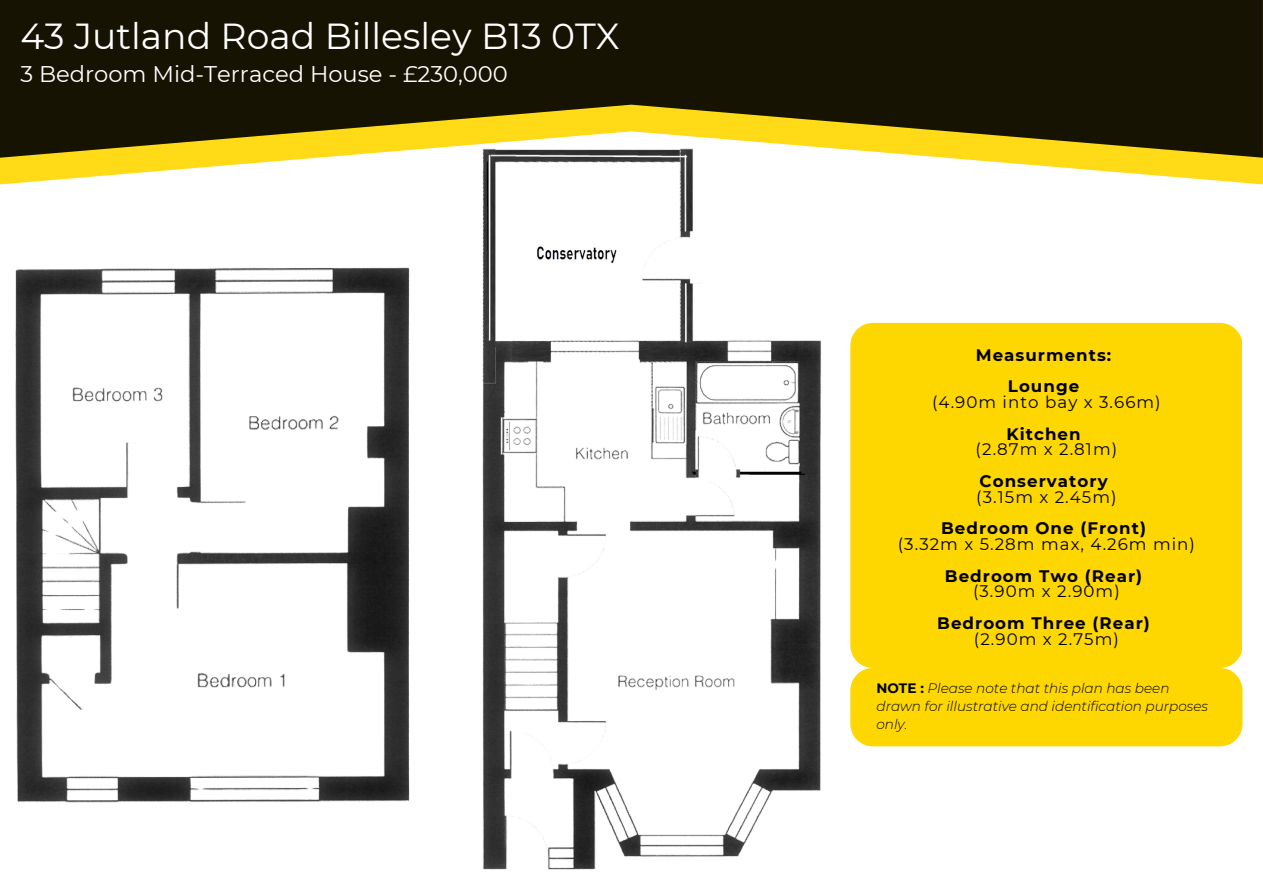
<style>
.page{position:relative;width:1263px;height:894px;background:#fff}
.page>*{position:absolute;margin:0;border:0;box-sizing:border-box;transform-origin:0 0}
.t1{font:36.15px "Montserrat";color:#fff}
.t2{font:22.65px "Montserrat";color:#fff}
.t3{font:16.65px/15.8px "Montserrat";letter-spacing:.065em;color:#000;text-align:center}
.t4{font:700 16.65px/15.8px "Montserrat";letter-spacing:.065em;color:#000;text-align:center}
.t5{font:italic 300 13.65px/18px "Montserrat";color:#000}
.s1{font-weight:700}
.s2{font-weight:400}
.s3{font-weight:700;font-style:normal}
</style>
<div class="page">
<svg style="left:0;top:158px;width:1263px;height:26px"></svg>
<svg style="left:0;top:0;width:1263px;height:158px;background:#382f07"></svg>
<img style="left:471px;top:140px;width:362px;height:730px">
<img style="left:15px;top:267px;width:395px;height:536px">
<div style="left:850px;top:667px;width:392px;height:79px;background:#ffd700;border-radius:22px"></div>
<div style="left:850px;top:323px;width:392px;height:344px;background:#ffd700;border-radius:22px"></div>
<h3 class="t1" style="left:20px;top:13px;width:601px">43 Jutland Road Billesley B13 0TX</h3>
<h3 class="t2" style="left:20px;top:60px;width:489px">3 Bedroom Mid-Terraced House - £230,000</h3>
<p class="t4" style="left:976px;top:347px;width:137px">Measurments:</p>
<p class="t3" style="left:932px;top:378px;width:230px"><span class="s1">Lounge<br></span>(4.90m into bay x 3.66m)</p>
<h2 class="t3" style="left:976px;top:425px;width:143px"><span class="s1">Kitchen<br></span>(2.87m x 2.81m)</h2>
<h3 class="t3" style="left:976px;top:473px;width:142px;text-align:left"><span class="s1">Conservatory </span>(3.15m x 2.45m)</h3>
<h3 class="t3" style="left:898px;top:520px;width:299px"><span class="s1">Bedroom One (Front)<br></span>(3.32m x 5.28m max, 4.26m min)</h3>
<h3 class="t4" style="left:945px;top:567px;width:199px">Bedroom Two (Rear) <span class="s2">(3.90m x 2.90m)</span></h3>
<h3 class="t4" style="left:937px;top:614px;width:214px">Bedroom Three (Rear) <span class="s2">(2.90m x 2.75m)</span></h3>
<h1 class="t5" style="left:876px;top:678px;width:333px"><span class="s3">NOTE :</span> Please note that this plan has been drawn for illustrative and identification purposes only.</h1>
</div>
